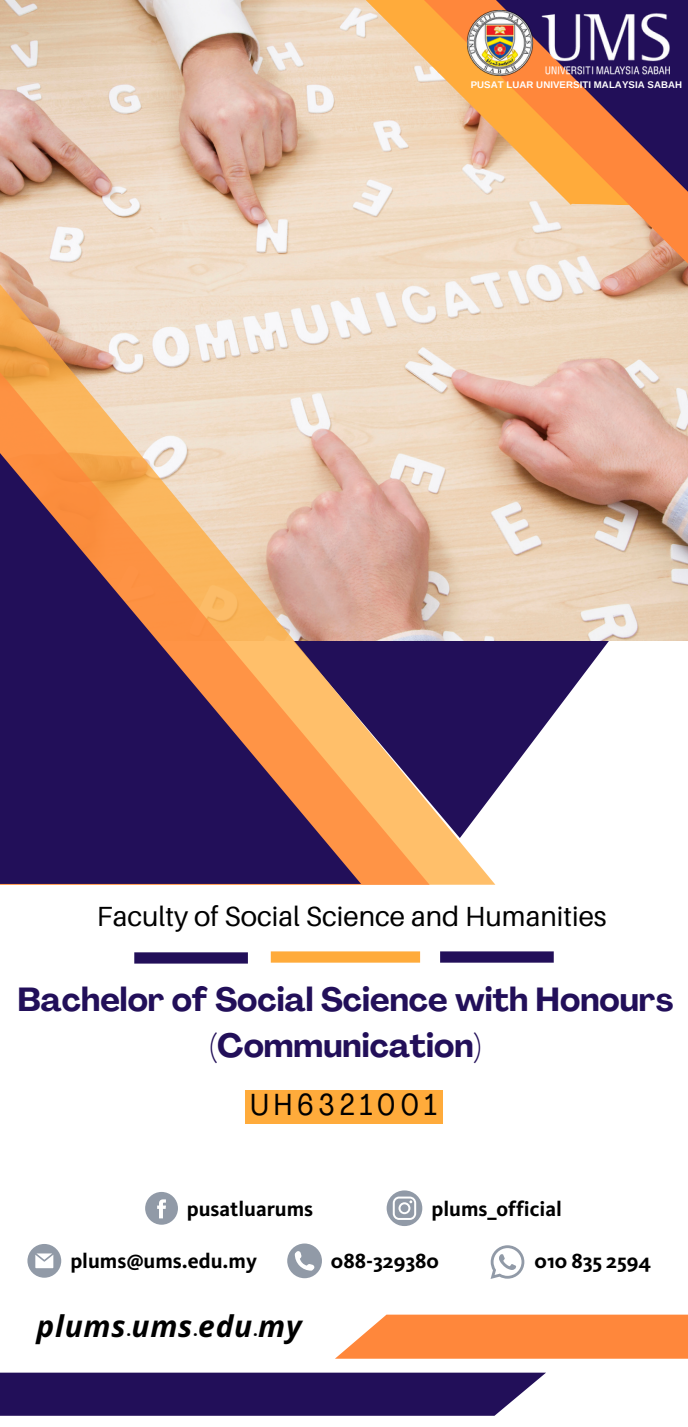
<style>
.page{position:relative;width:688px;height:1427px;background:#fff}
.page>*{position:absolute;margin:0;border:0;box-sizing:border-box;transform-origin:0 0}
.t1{font:700 33px/46.1px "Agrandir";color:#220f59;text-align:center}
.t2{font:italic 700 30px "Noto Sans";letter-spacing:.025em;color:#000}
.t3{font:condensed 30px "Agrandir";letter-spacing:.16em;color:#000}
.t4{font:27.75px "Aileron";color:#000}
.t5{font:700 21.25px "Kievit OT";color:#000}
.t6{font:700 9.62px "Arimo";letter-spacing:.01em;color:#fff}
.s1{font-family:"Moloko";font-weight:400;font-style:normal}
</style>
<div class="page">
<svg style="left:495px;top:641px;width:114px;height:151px"></svg>
<img style="left:0;top:0;width:687px;height:641px">
<svg style="left:344px;top:0;width:343px;height:387px;background:#eed7c2"></svg>
<svg style="left:388px;top:0;width:299px;height:359px;background:#daad8e"></svg>
<svg style="left:0;top:271px;width:495px;height:614px;background:#c7b0aa"></svg>
<svg style="left:0;top:320px;width:429px;height:565px;background:#c0988b"></svg>
<svg style="left:0;top:319px;width:361px;height:565px;background:#9f7676"></svg>
<div style="left:134px;top:952px;width:114px;height:12px;background:#220f59"></div>
<div style="left:270px;top:951px;width:150px;height:12px;background:#ffab3b"></div>
<div style="left:440px;top:951px;width:113px;height:12px;background:#220f59"></div>
<img style="left:467px;top:10px;width:202px;height:66px">
<svg style="left:145px;top:1192px;width:33px;height:33px"></svg>
<svg style="left:386px;top:1190px;width:36px;height:36px"></svg>
<svg style="left:27px;top:1244px;width:34px;height:34px"></svg>
<svg style="left:287px;top:1243px;width:35px;height:35px"></svg>
<svg style="left:490px;top:1245px;width:34px;height:34px"></svg>
<div style="left:0;top:1373px;width:545px;height:43px;background:#220f59"></div>
<div style="left:245px;top:1090px;width:197px;height:34px;background:#ffab3b"></div>
<svg style="left:335px;top:1315px;width:352px;height:44px;background:#ff904a"></svg>
<p class="t6" style="left:470px;top:79px;width:213px">PUSAT LUAR UNIVERSITI MALAYSIA SABAH</p>
<h3 class="t4" style="left:97px;top:899px;width:511px">Faculty of Social Science and Humanities</h3>
<h1 class="t1" style="left:18px;top:980px;width:656px">Bachelor of Social Science with Honours (Communication)</h1>
<h2 class="t3" style="left:250px;top:1092px;width:187px">UH6321001</h2>
<p class="t5" style="left:187px;top:1196px;width:128px">pusatluarums</p>
<p class="t5" style="left:431px;top:1196px;width:132px">plums_official</p>
<p class="t5" style="left:70px;top:1248px;width:188px">plums@ums.edu.my</p>
<p class="t5" style="left:331px;top:1248px;width:109px">088-329380</p>
<p class="t5" style="left:534px;top:1248px;width:118px">010 835 2594</p>
<h2 class="t2" style="left:37px;top:1305px;width:266px">plums<span class="s1">.</span>ums<span class="s1">.</span>edu<span class="s1">.</span>my</h2>
</div>
